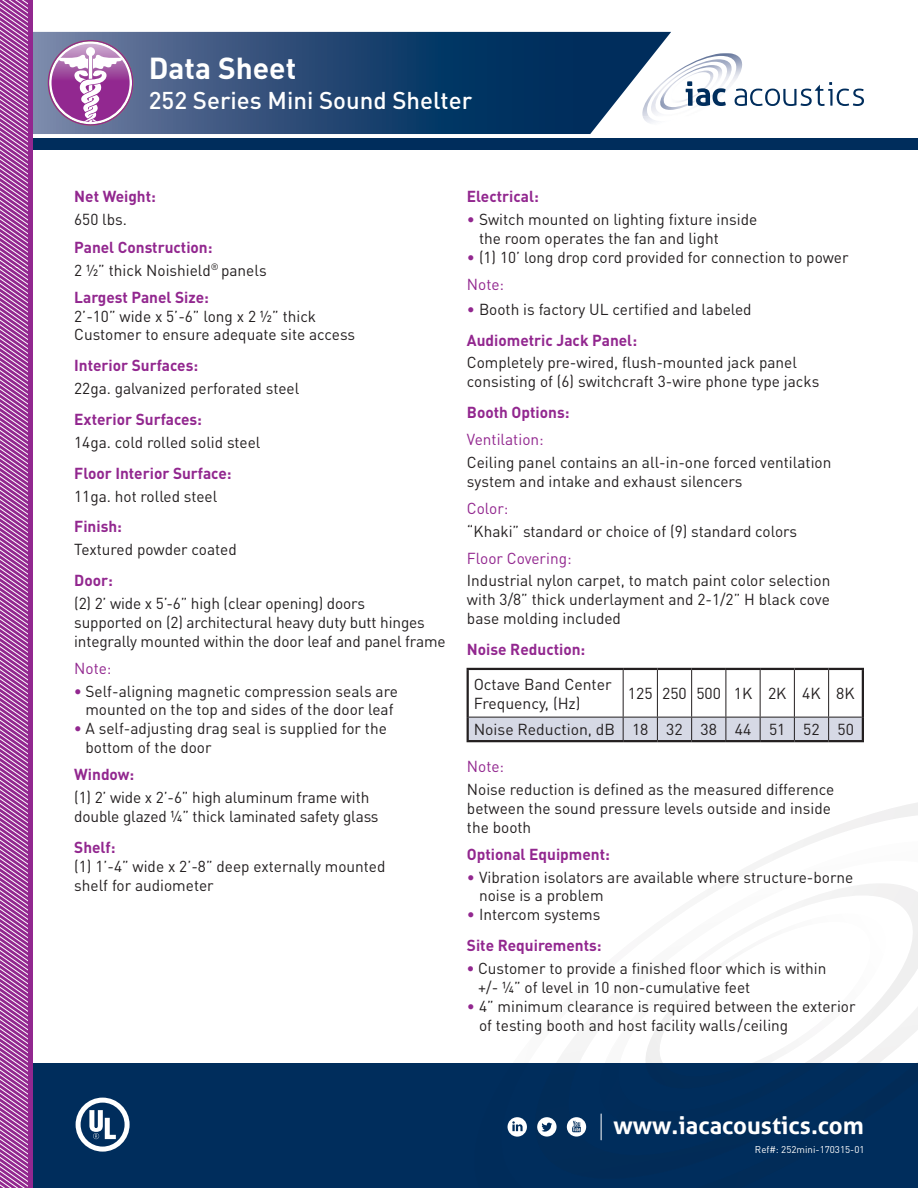
<style>
.page{position:relative;width:918px;height:1188px;background:#fff}
.page>*{position:absolute;margin:0;border:0;box-sizing:border-box;transform-origin:0 0}
.t1{font:700 30px "DIN Pro";color:#fff}
.t2{font:500 24px "DIN Pro";color:#fff}
.t3{font:700 24px "Aller";color:#fff}
.t4{font:15.75px/18.9px "DIN Pro";color:#231f20}
.t5{font:700 15.75px/22.8px "DIN Pro";color:#92278f}
.t6{font:15.75px "DIN Pro";color:#92278f}
.t7{font:9.75px "DIN Pro";color:#fff}
.s1{font-weight:400;color:#231f20}
.s2{font-weight:700;color:#92278f}
.s3{color:#92278f}
</style>
<div class="page">
<svg style="left:671px;top:53px;width:193px;height:57px"></svg>
<svg style="left:32px;top:32px;width:639px;height:102px;background:#32547c"></svg>
<div style="left:0;top:139px;width:918px;height:11px;background:#002d5c"></div>
<div style="left:0;top:1063px;width:918px;height:125px;background:#002d5c"></div>
<div style="left:0;top:0;width:32px;height:1188px;background:#92278f"></div>
<svg style="left:0;top:0;width:28px;height:1188px"></svg>
<svg style="left:507px;top:803px;width:411px;height:334px"></svg>
<svg style="left:533px;top:841px;width:385px;height:300px"></svg>
<svg style="left:598px;top:883px;width:320px;height:244px"></svg>
<svg style="left:644px;top:913px;width:244px;height:175px"></svg>
<svg style="left:48px;top:41px;width:85px;height:84px"></svg>
<svg style="left:52px;top:44px;width:78px;height:78px"></svg>
<svg style="left:58px;top:47px;width:65px;height:78px"></svg>
<svg style="left:76px;top:1098px;width:54px;height:54px"></svg>
<hr style="left:467px;top:668px;width:156px;height:2px;background:#231f20">
<hr style="left:467px;top:670px;width:2px;height:47px;background:#231f20">
<hr style="left:623px;top:668px;width:34px;height:2px;background:#231f20">
<hr style="left:657px;top:668px;width:35px;height:2px;background:#231f20">
<hr style="left:692px;top:668px;width:34px;height:2px;background:#231f20">
<hr style="left:726px;top:668px;width:34px;height:2px;background:#231f20">
<hr style="left:760px;top:668px;width:34px;height:2px;background:#231f20">
<hr style="left:794px;top:668px;width:35px;height:2px;background:#231f20">
<hr style="left:829px;top:668px;width:35px;height:2px;background:#231f20">
<hr style="left:862px;top:670px;width:2px;height:47px;background:#231f20">
<hr style="left:467px;top:717px;width:2px;height:23px;background:#231f20">
<hr style="left:862px;top:717px;width:2px;height:23px;background:#231f20">
<hr style="left:467px;top:740px;width:156px;height:2px;background:#231f20">
<hr style="left:623px;top:740px;width:34px;height:2px;background:#231f20">
<hr style="left:657px;top:740px;width:35px;height:2px;background:#231f20">
<hr style="left:692px;top:740px;width:34px;height:2px;background:#231f20">
<hr style="left:726px;top:740px;width:34px;height:2px;background:#231f20">
<hr style="left:760px;top:740px;width:34px;height:2px;background:#231f20">
<hr style="left:794px;top:740px;width:35px;height:2px;background:#231f20">
<hr style="left:829px;top:740px;width:35px;height:2px;background:#231f20">
<svg style="left:468px;top:669px;width:395px;height:72px"></svg>
<svg style="left:537px;top:1117px;width:20px;height:20px"></svg>
<svg style="left:542px;top:1122px;width:10px;height:10px"></svg>
<svg style="left:508px;top:1117px;width:19px;height:20px"></svg>
<svg style="left:512px;top:1121px;width:11px;height:10px"></svg>
<svg style="left:567px;top:1117px;width:19px;height:20px"></svg>
<svg style="left:572px;top:1121px;width:9px;height:11px"></svg>
<svg style="left:601px;top:1114px;width:1px;height:26px"></svg>
<p class="t1" style="left:149px;top:48px;width:149px">Data Sheet</p>
<p class="t2" style="left:149px;top:84px;width:325px">252 Series Mini Sound Shelter</p>
<p class="t5" style="left:74px;top:184px;width:83px">Net Weight:<br><span class="s1">650 lbs.</span></p>
<p class="t4" style="left:74px;top:235px;width:194px;line-height:22.8px"><span class="s2">Panel Construction:<br></span>2 ½” thick Noishield<sup>®</sup> panels</p>
<p class="t4" style="left:74px;top:287px;width:282px"><span class="s2">Largest Panel Size:<br></span>2’-10” wide x 5’-6” long x 2 ½” thick<br>Customer to ensure adequate site access</p>
<p class="t4" style="left:74px;top:354px;width:227px;line-height:22.8px"><span class="s2">Interior Surfaces:<br></span>22ga. galvanized perforated steel</p>
<p class="t4" style="left:74px;top:407px;width:188px;line-height:22.8px"><span class="s2">Exterior Surfaces:<br></span>14ga. cold rolled solid steel</p>
<p class="t5" style="left:74px;top:461px;width:159px">Floor Interior Surface:<br><span class="s1">11ga. hot rolled steel</span></p>
<p class="t4" style="left:74px;top:515px;width:164px;line-height:22.8px"><span class="s2">Finish:<br></span>Textured powder coated</p>
<p class="t4" style="left:74px;top:568px;width:292px;line-height:22.8px"><span class="s2">Door:<br></span>(2) 2’ wide x 5’-6” high (clear opening) doors</p>
<p class="t4" style="left:74px;top:612px;width:373px">supported on (2) architectural heavy duty butt hinges integrally mounted within the door leaf and panel frame</p>
<p class="t6" style="left:74px;top:657px;width:39px">Note:</p>
<p class="t4" style="left:74px;top:681px;width:325px;text-align:center"><span class="s2">•</span> Self-aligning magnetic compression seals are mounted on the top and sides of the door leaf</p>
<p class="t4" style="left:85px;top:719px;width:303px;text-indent:-11px"><span class="s2">•</span> A self-adjusting drag seal is supplied for the bottom of the door</p>
<p class="t4" style="left:74px;top:762px;width:297px;line-height:22.8px"><span class="s2">Window:<br></span>(1) 2’ wide x 2’-6” high aluminum frame with</p>
<p class="t4" style="left:74px;top:806px;width:306px">double glazed ¼” thick laminated safety glass</p>
<p class="t5" style="left:74px;top:835px;width:43px">Shelf:</p>
<p class="t4" style="left:74px;top:856px;width:313px">(1) 1’-4” wide x 2’-8” deep externally mounted shelf for audiometer</p>
<p class="t5" style="left:467px;top:184px;width:73px">Electrical:</p>
<p class="t4" style="left:479px;top:209px;width:280px;text-indent:-12px"><span class="s3">•</span> Switch mounted on lighting fixture inside the room operates the fan and light</p>
<p class="t4" style="left:467px;top:247px;width:383px"><span class="s3">•</span> (1) 10’ long drop cord provided for connection to power</p>
<p class="t6" style="left:467px;top:273px;width:39px">Note:</p>
<p class="t4" style="left:467px;top:299px;width:286px"><span class="s3">•</span> Booth is factory UL certified and labeled</p>
<p class="t5" style="left:467px;top:328px;width:172px">Audiometric Jack Panel:</p>
<p class="t4" style="left:467px;top:353px;width:354px">Completely pre-wired, flush-mounted jack panel consisting of (6) switchcraft 3-wire phone type jacks</p>
<p class="t5" style="left:467px;top:400px;width:104px">Booth Options:</p>
<p class="t4" style="left:467px;top:427px;width:366px;line-height:22.8px"><span class="s3">Ventilation:<br></span>Ceiling panel contains an all-in-one forced ventilation</p>
<p class="t4" style="left:467px;top:471px;width:277px">system and intake and exhaust silencers</p>
<p class="t6" style="left:467px;top:497px;width:43px">Color:</p>
<p class="t4" style="left:467px;top:521px;width:332px">“Khaki” standard or choice of (9) standard colors</p>
<p class="t4" style="left:467px;top:546px;width:365px;line-height:22.8px"><span class="s3">Floor Covering:<br></span>Industrial nylon carpet, to match paint color selection</p>
<p class="t4" style="left:467px;top:590px;width:364px">with 3/8” thick underlayment and 2-1/2” H black cove base molding included</p>
<p class="t5" style="left:467px;top:637px;width:120px">Noise Reduction:</p>
<p class="t4" style="left:474px;top:674px;width:139px">Octave Band Center<br>Frequency, (Hz)</p>
<p class="t4" style="left:628px;top:683px;width:26px">125</p>
<p class="t4" style="left:662px;top:683px;width:26px">250</p>
<p class="t4" style="left:696px;top:683px;width:26px">500</p>
<p class="t4" style="left:734px;top:683px;width:20px">1K</p>
<p class="t4" style="left:768px;top:683px;width:20px">2K</p>
<p class="t4" style="left:802px;top:683px;width:20px">4K</p>
<p class="t4" style="left:836px;top:683px;width:20px">8K</p>
<p class="t4" style="left:474px;top:719px;width:143px">Noise Reduction, dB</p>
<p class="t4" style="left:632px;top:719px;width:18px">18</p>
<p class="t4" style="left:666px;top:719px;width:18px">32</p>
<p class="t4" style="left:701px;top:719px;width:18px">38</p>
<p class="t4" style="left:735px;top:719px;width:18px">44</p>
<p class="t4" style="left:769px;top:719px;width:18px">51</p>
<p class="t4" style="left:803px;top:719px;width:18px">52</p>
<p class="t4" style="left:838px;top:719px;width:18px">50</p>
<p class="t6" style="left:467px;top:756px;width:39px">Note:</p>
<p class="t4" style="left:467px;top:779px;width:369px">Noise reduction is defined as the measured difference between the sound pressure levels outside and inside the booth</p>
<p class="t5" style="left:467px;top:842px;width:144px">Optional Equipment:</p>
<p class="t4" style="left:479px;top:867px;width:376px;text-indent:-12px"><span class="s3">•</span> Vibration isolators are available where structure-borne noise is a problem</p>
<p class="t4" style="left:467px;top:905px;width:135px"><span class="s3">•</span> Intercom systems</p>
<p class="t5" style="left:467px;top:933px;width:136px">Site Requirements:</p>
<p class="t4" style="left:478px;top:958px;width:350px;text-indent:-11px"><span class="s2">•</span> Customer to provide a finished floor which is within +/- ¼” of level in 10 non-cumulative feet</p>
<p class="t4" style="left:479px;top:996px;width:378px;text-indent:-12px"><span class="s3">•</span> 4” minimum clearance is required between the exterior of testing booth and host facility walls /ceiling</p>
<p class="t3" style="left:613px;top:1111px;width:252px">www.iacacoustics.com</p>
<p class="t7" style="left:755px;top:1143px;width:111px">Ref#: 252mini-170315-01</p>
</div>
